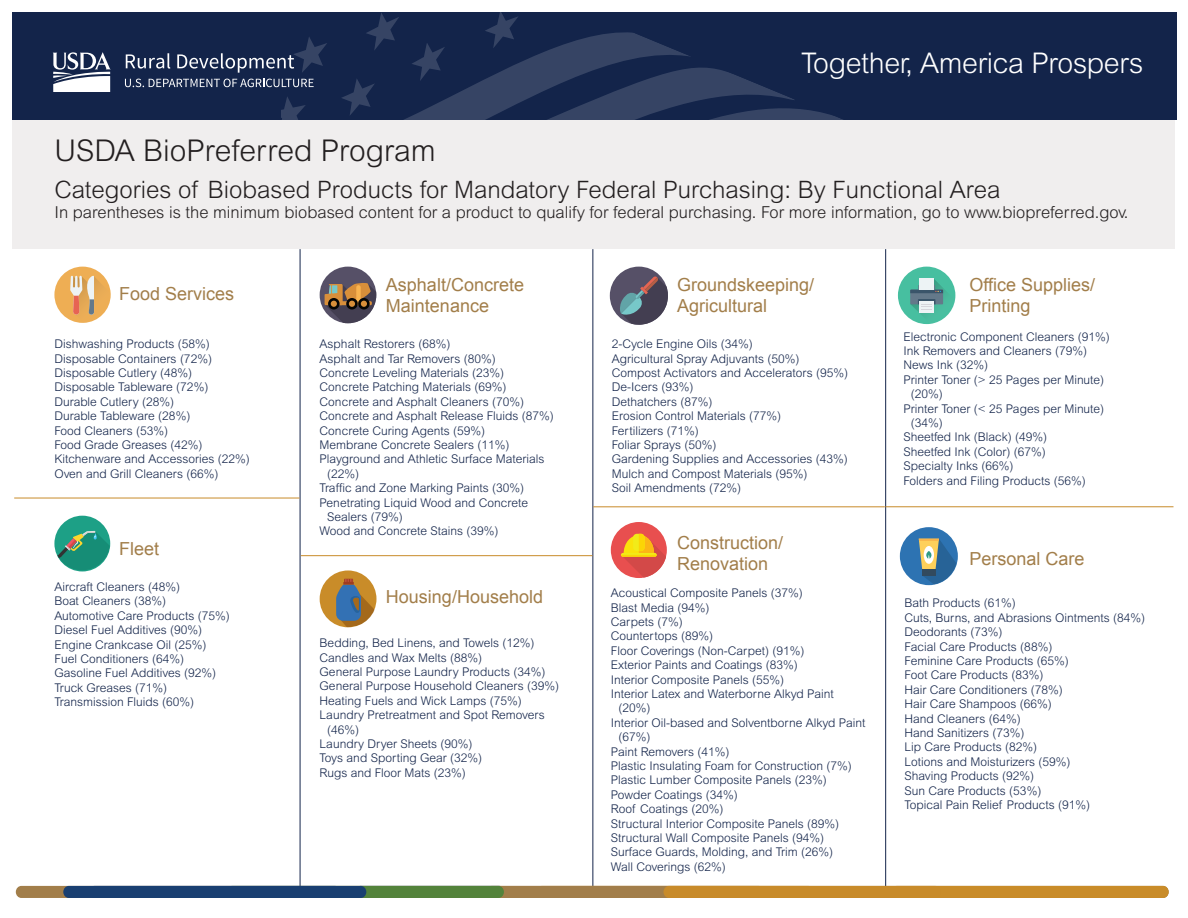
<style>
.page{position:relative;width:1188px;height:918px;background:#fff}
.page>*{position:absolute;margin:0;border:0;box-sizing:border-box;transform-origin:0 0}
.t1{font:300 30px "Arial MT Std";color:#231f20}
.t2{font:300 28.5px "Arial MT Std";letter-spacing:-.015em;color:#fff}
.t3{font:300 24px "Arial MT Std";color:#231f20}
.t4{font:18px/21.6px "Arial";color:#a27e4a}
.t5{font:300 16.5px "Arial MT Std";color:#231f20}
.t6{font:300 12px/14.4px "Arial MT Std";color:#13244a}
</style>
<div class="page">
<svg style="left:54px;top:267px;width:57px;height:56px"></svg>
<div style="left:54px;top:516px;width:56px;height:55px;background:#1da086;border-radius:50%"></div>
<svg style="left:57px;top:531px;width:53px;height:39px"></svg>
<hr style="left:300px;top:249px;width:1px;height:640px;background:#13244a">
<div style="left:320px;top:267px;width:56px;height:56px;background:#565067;border-radius:50%"></div>
<svg style="left:325px;top:282px;width:51px;height:41px"></svg>
<div style="left:320px;top:570px;width:56px;height:57px;background:#c98c29;border-radius:50%"></div>
<svg style="left:336px;top:579px;width:41px;height:48px"></svg>
<hr style="left:592px;top:249px;width:1px;height:640px;background:#13244a">
<hr style="left:885px;top:249px;width:1px;height:640px;background:#13244a">
<hr style="left:14px;top:498px;width:286px;height:1px;background:#c88b2a">
<hr style="left:301px;top:555px;width:291px;height:1px;background:#c88b2a">
<div style="left:610px;top:267px;width:58px;height:58px;background:#565067;border-radius:50%"></div>
<svg style="left:620px;top:276px;width:48px;height:49px"></svg>
<div style="left:611px;top:522px;width:56px;height:56px;background:#e84f4f;border-radius:50%"></div>
<svg style="left:621px;top:528px;width:45px;height:50px"></svg>
<svg style="left:898px;top:267px;width:57px;height:57px"></svg>
<div style="left:900px;top:527px;width:58px;height:58px;background:#2d73b2;border-radius:50%"></div>
<svg style="left:919px;top:539px;width:37px;height:45px"></svg>
<hr style="left:593px;top:506px;width:292px;height:1px;background:#c88b2a">
<hr style="left:885px;top:506px;width:288px;height:1px;background:#c88b2a">
<div style="left:16px;top:886px;width:1153px;height:12px;background:#a27e4a;border-radius:6px"></div>
<div style="left:891px;top:886px;width:278px;height:12px;background:#c98c29;border-radius:6px"></div>
<div style="left:227px;top:886px;width:277px;height:12px;background:#53833b;border-radius:6px"></div>
<div style="left:89px;top:886px;width:277px;height:12px;background:#193f71;border-radius:6px"></div>
<div style="left:63px;top:886px;width:278px;height:12px;background:#193f71;border-radius:6px"></div>
<div style="left:663px;top:886px;width:278px;height:12px;background:#c88b2a;border-radius:6px"></div>
<div style="left:12px;top:120px;width:1163px;height:129px;background:#f0eeee"></div>
<div style="left:12px;top:12px;width:1164px;height:108px;background:#13244a"></div>
<svg style="left:125px;top:12px;width:718px;height:108px"></svg>
<svg style="left:53px;top:52px;width:58px;height:40px"></svg>
<h2 class="t2" style="left:801px;top:47px;width:344px">Together, America Prospers</h2>
<h1 class="t1" style="left:55px;top:133px;width:383px">USDA BioPreferred Program</h1>
<h3 class="t3" style="left:55px;top:176px;width:947px">Categories of Biobased Products for Mandatory Federal Purchasing: By Functional Area</h3>
<h3 class="t5" style="left:55px;top:203px;width:1075px">In parentheses is the minimum biobased content for a product to qualify for federal purchasing. For more information, go to www.biopreferred.gov.</h3>
<h3 class="t4" style="left:119px;top:283px;width:117px">Food Services</h3>
<p class="t6" style="left:54px;top:337px;width:197px">Dishwashing Products (58%)<br>Disposable Containers (72%)<br>Disposable Cutlery (48%)<br>Disposable Tableware (72%)<br>Durable Cutlery (28%)<br>Durable Tableware (28%)<br>Food Cleaners (53%)<br>Food Grade Greases (42%)<br>Kitchenware and Accessories (22%)<br>Oven and Grill Cleaners (66%)</p>
<h3 class="t4" style="left:119px;top:538px;width:42px">Fleet</h3>
<p class="t6" style="left:54px;top:580px;width:177px">Aircraft Cleaners (48%)<br>Boat Cleaners (38%)<br>Automotive Care Products (75%)<br>Diesel Fuel Additives (90%)<br>Engine Crankcase Oil (25%)<br>Fuel Conditioners (64%)<br>Gasoline Fuel Additives (92%)<br>Truck Greases (71%)<br>Transmission Fluids (60%)</p>
<h3 class="t4" style="left:386px;top:274px;width:140px">Asphalt/Concrete<br>Maintenance</h3>
<p class="t6" style="left:320px;top:337px;width:132px">Asphalt Restorers (68%)</p>
<p class="t6" style="left:320px;top:351px;width:178px">Asphalt and Tar Removers (80%)</p>
<p class="t6" style="left:320px;top:365px;width:186px">Concrete Leveling Materials (23%)</p>
<p class="t6" style="left:320px;top:380px;width:188px">Concrete Patching Materials (69%)</p>
<p class="t6" style="left:320px;top:394px;width:206px">Concrete and Asphalt Cleaners (70%)</p>
<p class="t6" style="left:320px;top:409px;width:236px">Concrete and Asphalt Release Fluids (87%)</p>
<p class="t6" style="left:320px;top:423px;width:167px">Concrete Curing Agents (59%)</p>
<p class="t6" style="left:320px;top:437px;width:191px">Membrane Concrete Sealers (11%)</p>
<p class="t6" style="left:320px;top:452px;width:226px">Playground and Athletic Surface Materials</p>
<p class="t6" style="left:327px;top:466px;width:34px">(22%)</p>
<p class="t6" style="left:320px;top:481px;width:206px">Traffic and Zone Marking Paints (30%)</p>
<p class="t6" style="left:320px;top:495px;width:210px">Penetrating Liquid Wood and Concrete</p>
<p class="t6" style="left:327px;top:509px;width:77px">Sealers (79%)</p>
<p class="t6" style="left:320px;top:524px;width:180px">Wood and Concrete Stains (39%)</p>
<h3 class="t4" style="left:386px;top:586px;width:159px">Housing/Household</h3>
<p class="t6" style="left:320px;top:636px;width:216px">Bedding, Bed Linens, and Towels (12%)</p>
<p class="t6" style="left:320px;top:650px;width:164px">Candles and Wax Melts (88%)</p>
<p class="t6" style="left:320px;top:665px;width:227px">General Purpose Laundry Products (34%)</p>
<p class="t6" style="left:320px;top:679px;width:241px">General Purpose Household Cleaners (39%)</p>
<p class="t6" style="left:320px;top:693px;width:204px">Heating Fuels and Wick Lamps (75%)</p>
<p class="t6" style="left:320px;top:708px;width:227px">Laundry Pretreatment and Spot Removers</p>
<p class="t6" style="left:327px;top:722px;width:34px">(46%)</p>
<p class="t6" style="left:320px;top:737px;width:154px">Laundry Dryer Sheets (90%)</p>
<p class="t6" style="left:320px;top:751px;width:164px">Toys and Sporting Gear (32%)</p>
<p class="t6" style="left:320px;top:765px;width:148px">Rugs and Floor Mats (23%)</p>
<h3 class="t4" style="left:677px;top:274px;width:139px">Groundskeeping/<br>Agricultural</h3>
<p class="t6" style="left:612px;top:337px;width:238px">2-Cycle Engine Oils (34%)<br>Agricultural Spray Adjuvants (50%)<br>Compost Activators and Accelerators (95%)<br>De-Icers (93%)<br>Dethatchers (87%)<br>Erosion Control Materials (77%)<br>Fertilizers (71%)<br>Foliar Sprays (50%)<br>Gardening Supplies and Accessories (43%)<br>Mulch and Compost Materials (95%)<br>Soil Amendments (72%)</p>
<h3 class="t4" style="left:677px;top:532px;width:108px">Construction/<br>Renovation</h3>
<p class="t6" style="left:611px;top:586px;width:193px">Acoustical Composite Panels (37%)</p>
<p class="t6" style="left:611px;top:600px;width:100px">Blast Media (94%)</p>
<p class="t6" style="left:611px;top:615px;width:73px">Carpets (7%)</p>
<p class="t6" style="left:611px;top:629px;width:104px">Countertops (89%)</p>
<p class="t6" style="left:611px;top:643px;width:195px">Floor Coverings (Non-Carpet) (91%)</p>
<p class="t6" style="left:611px;top:658px;width:189px">Exterior Paints and Coatings (83%)</p>
<p class="t6" style="left:611px;top:672px;width:175px">Interior Composite Panels (55%)</p>
<p class="t6" style="left:611px;top:687px;width:224px">Interior Latex and Waterborne Alkyd Paint</p>
<p class="t6" style="left:618px;top:701px;width:34px">(20%)</p>
<p class="t6" style="left:611px;top:715px;width:256px">Interior Oil-based and Solventborne Alkyd Paint</p>
<p class="t6" style="left:618px;top:730px;width:34px">(67%)</p>
<p class="t6" style="left:611px;top:744px;width:120px">Paint Removers (41%)</p>
<p class="t6" style="left:611px;top:759px;width:242px">Plastic Insulating Foam for Construction (7%)</p>
<p class="t6" style="left:611px;top:773px;width:217px">Plastic Lumber Composite Panels (23%)</p>
<p class="t6" style="left:611px;top:787px;width:128px">Powder Coatings (34%)</p>
<p class="t6" style="left:611px;top:802px;width:114px">Roof Coatings (20%)</p>
<p class="t6" style="left:611px;top:816px;width:230px">Structural Interior Composite Panels (89%)</p>
<p class="t6" style="left:611px;top:831px;width:215px">Structural Wall Composite Panels (94%)</p>
<p class="t6" style="left:611px;top:845px;width:224px">Surface Guards, Molding, and Trim (26%)</p>
<p class="t6" style="left:611px;top:859px;width:116px">Wall Coverings (62%)</p>
<h3 class="t4" style="left:970px;top:274px;width:127px">Office Supplies/<br>Printing</h3>
<p class="t6" style="left:903px;top:329px;width:208px">Electronic Component Cleaners (91%)</p>
<p class="t6" style="left:903px;top:344px;width:185px">Ink Removers and Cleaners (79%)</p>
<p class="t6" style="left:903px;top:358px;width:86px">News Ink (32%)</p>
<p class="t6" style="left:903px;top:372px;width:202px">Printer Toner (&gt; 25 Pages per Minute)</p>
<p class="t6" style="left:911px;top:387px;width:34px">(20%)</p>
<p class="t6" style="left:903px;top:401px;width:202px">Printer Toner (&lt; 25 Pages per Minute)</p>
<p class="t6" style="left:911px;top:416px;width:34px">(34%)</p>
<p class="t6" style="left:903px;top:430px;width:145px">Sheetfed Ink (Black) (49%)</p>
<p class="t6" style="left:903px;top:444px;width:144px">Sheetfed Ink (Color) (67%)</p>
<p class="t6" style="left:903px;top:459px;width:112px">Specialty Inks (66%)</p>
<p class="t6" style="left:903px;top:473px;width:184px">Folders and Filing Products (56%)</p>
<h3 class="t4" style="left:970px;top:548px;width:117px">Personal Care</h3>
<p class="t6" style="left:905px;top:596px;width:242px">Bath Products (61%)<br>Cuts, Burns, and Abrasions Ointments (84%)<br>Deodorants (73%)<br>Facial Care Products (88%)<br>Feminine Care Products (65%)<br>Foot Care Products (83%)<br>Hair Care Conditioners (78%)<br>Hair Care Shampoos (66%)<br>Hand Cleaners (64%)<br>Hand Sanitizers (73%)<br>Lip Care Products (82%)<br>Lotions and Moisturizers (59%)<br>Shaving Products (92%)<br>Sun Care Products (53%)<br>Topical Pain Relief Products (91%)</p>
</div>
